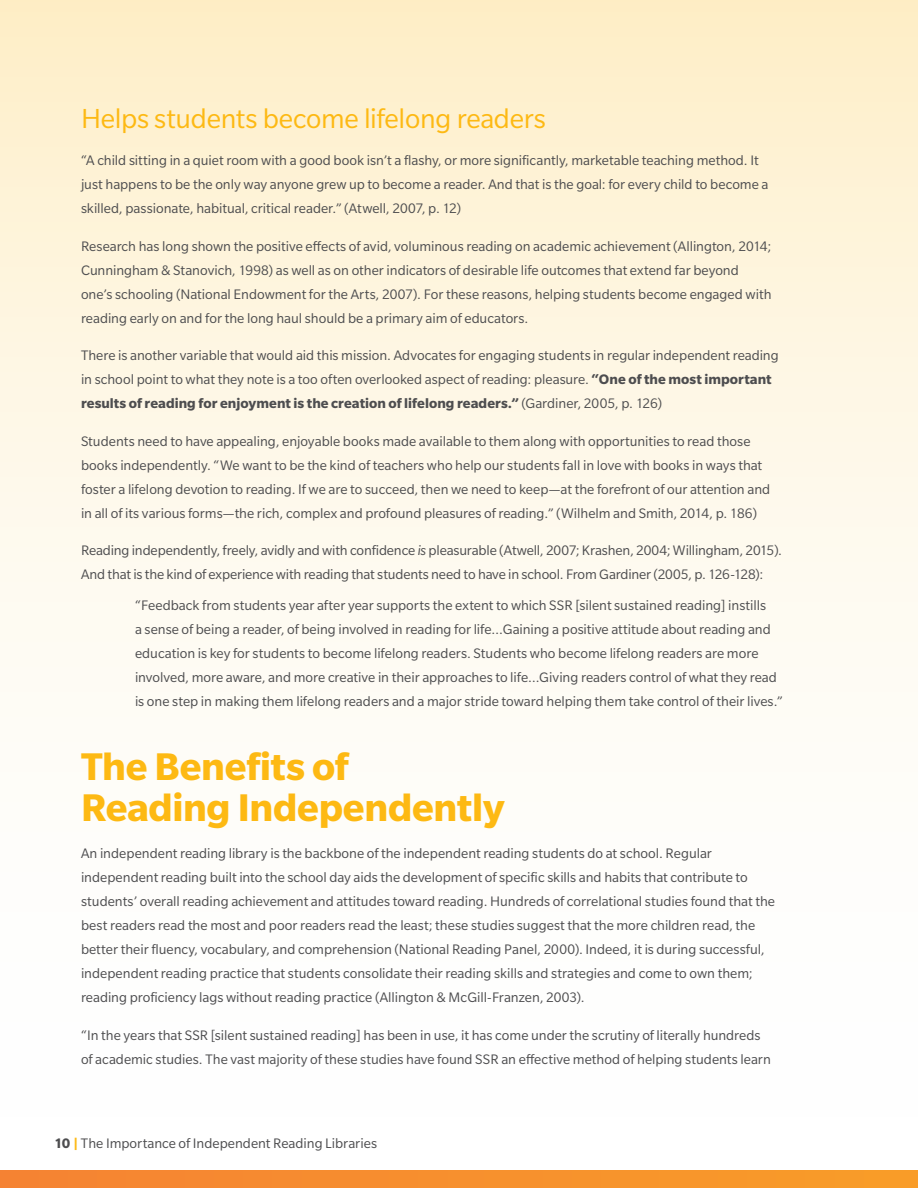
<style>
.page{position:relative;width:918px;height:1188px;background:#fff}
.page>*{position:absolute;margin:0;border:0;box-sizing:border-box;transform-origin:0 0}
.t1{font:700 42px/40.5px "Slate Pro";letter-spacing:-.005em;color:#fdb913}
.t2{font:30px "Slate Pro";letter-spacing:-.01em;color:#fdb913}
.t3{font:15px/24px "Slate Pro";color:#4d4d4f}
.s1{font-weight:700}
.s2{font-style:italic}
.s3{font-weight:700;color:#fdb913}
</style>
<div class="page">
<div style="left:0;top:0;width:918px;height:1188px;background:linear-gradient(to bottom,#fef1d0,#feffff)"></div>
<div style="left:0;top:1171px;width:918px;height:17px;background:#f7902e"></div>
<h2 class="t2" style="left:81px;top:103px;width:466px">Helps students become lifelong readers</h2>
<p class="t3" style="left:81px;top:148px;width:689px">“A child sitting in a quiet room with a good book isn’t a flashy, or more significantly, marketable teaching method. It just happens to be the only way anyone grew up to become a reader. And that is the goal: for every child to become a skilled, passionate, habitual, critical reader.” (Atwell, 2007, p. 12)</p>
<p class="t3" style="left:81px;top:234px;width:692px">Research has long shown the positive effects of avid, voluminous reading on academic achievement (Allington, 2014; Cunningham &amp; Stanovich, 1998) as well as on other indicators of desirable life outcomes that extend far beyond one’s schooling (National Endowment for the Arts, 2007). For these reasons, helping students become engaged with reading early on and for the long haul should be a primary aim of educators.</p>
<p class="t3" style="left:81px;top:343px;width:699px">There is another variable that would aid this mission. Advocates for engaging students in regular independent reading in school point to what they note is a too often overlooked aspect of reading: pleasure. <span class="s1">“One of the most important results of reading for enjoyment is the creation of lifelong readers.”</span> (Gardiner, 2005, p. 126)</p>
<p class="t3" style="left:81px;top:429px;width:691px">Students need to have appealing, enjoyable books made available to them along with opportunities to read those books independently. “We want to be the kind of teachers who help our students fall in love with books in ways that foster a lifelong devotion to reading. If we are to succeed, then we need to keep—at the forefront of our attention and in all of its various forms—the rich, complex and profound pleasures of reading.” (Wilhelm and Smith, 2014, p. 186)</p>
<p class="t3" style="left:81px;top:538px;width:703px">Reading independently, freely, avidly and with confidence <span class="s2">is</span> pleasurable (Atwell, 2007; Krashen, 2004; Willingham, 2015).<br>And that is the kind of experience with reading that students need to have in school. From Gardiner (2005, p. 126-128):</p>
<p class="t3" style="left:135px;top:593px;width:649px">“Feedback from students year after year supports the extent to which SSR [silent sustained reading] instills<br>a sense of being a reader, of being involved in reading for life…Gaining a positive attitude about reading and education is key for students to become lifelong readers. Students who become lifelong readers are more involved, more aware, and more creative in their approaches to life…Giving readers control of what they read is one step in making them lifelong readers and a major stride toward helping them take control of their lives.”</p>
<h1 class="t1" style="left:81px;top:746px;width:425px">The Benefits of<br>Reading Independently</h1>
<p class="t3" style="left:81px;top:841px;width:696px">An independent reading library is the backbone of the independent reading students do at school. Regular independent reading built into the school day aids the development of specific skills and habits that contribute to students’ overall reading achievement and attitudes toward reading. Hundreds of correlational studies found that the best readers read the most and poor readers read the least; these studies suggest that the more children read, the better their fluency, vocabulary, and comprehension (National Reading Panel, 2000). Indeed, it is during successful, independent reading practice that students consolidate their reading skills and strategies and come to own them; reading proficiency lags without reading practice (Allington &amp; McGill-Franzen, 2003).</p>
<p class="t3" style="left:81px;top:1023px;width:691px">“In the years that SSR [silent sustained reading] has been in use, it has come under the scrutiny of literally hundreds of academic studies. The vast majority of these studies have found SSR an effective method of helping students learn</p>
<p class="t3" style="left:54px;top:1131px;width:325px"><span class="s1">10</span> <span class="s3">|</span> The Importance of Independent Reading Libraries</p>
</div>
